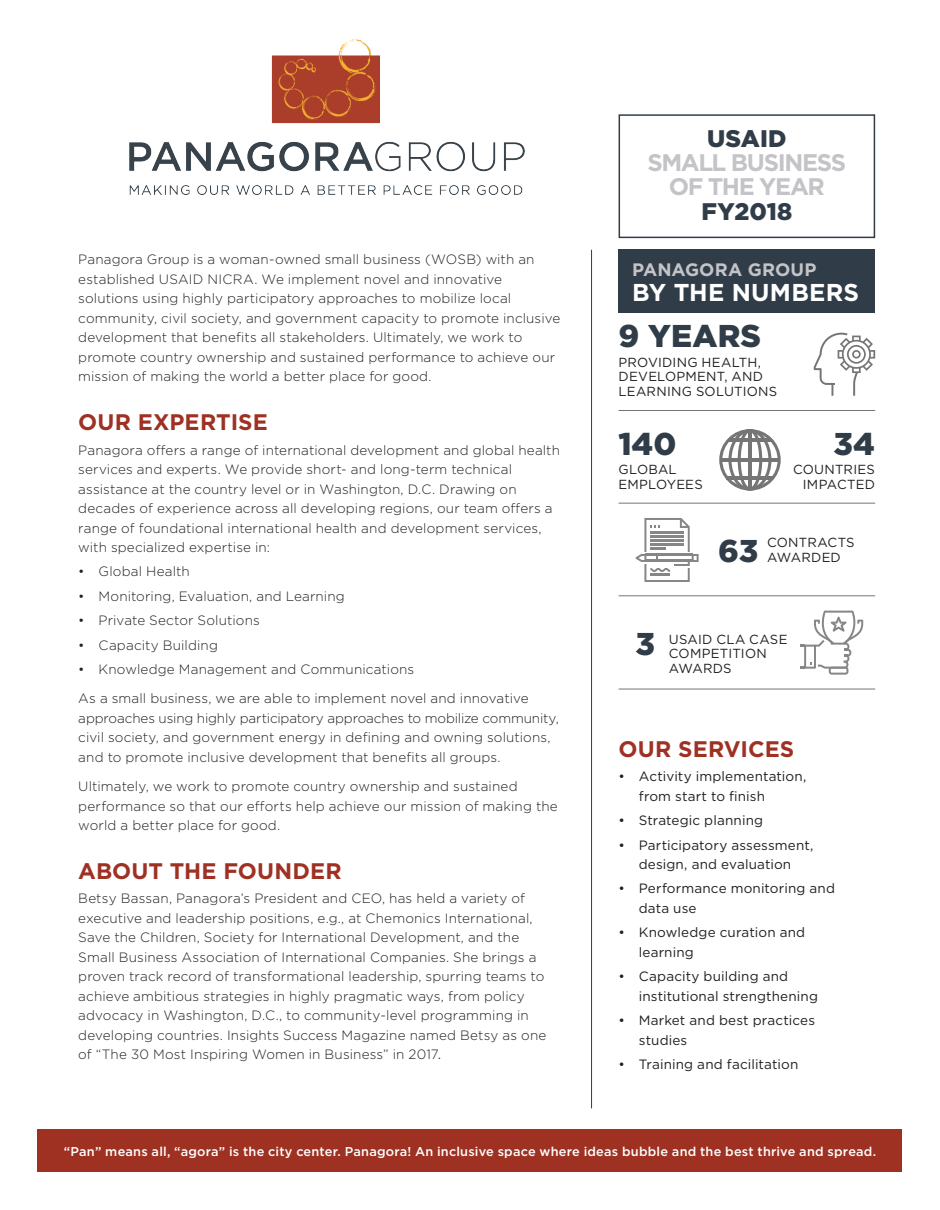
<style>
.page{position:relative;width:940px;height:1210px;background:#fff}
.page>*{position:absolute;margin:0;border:0;box-sizing:border-box;transform-origin:0 0}
.Text{font:900 31.5px "Gotham";letter-spacing:.005em;color:#303d48}
.Header_A{font:700 24.3px "Gotham";letter-spacing:.01em;color:#fff}
.Header_A-2{font:700 24px "Gotham";letter-spacing:-.055em;color:#c4c3c7}
.Text-2{font:900 24px "Gotham";letter-spacing:.005em;color:#303d48}
.Header_A-3{font:700 22.5px "Gotham";letter-spacing:.005em;color:#9e3123}
.Header_A-4{font:700 18px "Gotham";letter-spacing:.005em;color:#c4c3c7}
.Text_after_Header{font:300 13.5px/19.5px "Gotham";letter-spacing:.01em;color:#231f20}
.Text-3{font:300 13.5px/19.5px "Gotham";letter-spacing:.01em;color:#231f20}
.Sidebar_Text_indent{font:13.5px/19.5px "Gotham";letter-spacing:.01em;color:#231f20}
.Text_Indents{font:300 13.5px "Gotham";letter-spacing:.01em;color:#231f20}
.Text-4{font:13.2px/14.7px "Gotham";letter-spacing:.015em;color:#231f20}
.Footer_Text{font:500 12.75px "Gotham";letter-spacing:.015em;color:#fff}
</style>
<div class="page">
<div style="left:38px;top:1129px;width:864px;height:43px;background:#9e3122"></div>
<hr style="left:591px;top:250px;width:1px;height:858px;background:#303d48">
<hr style="left:618px;top:503px;width:257px;height:1px;background:#767576">
<hr style="left:618px;top:595px;width:257px;height:1px;background:#767576">
<hr style="left:618px;top:689px;width:257px;height:1px;background:#767576">
<svg style="left:719px;top:429px;width:61px;height:61px"></svg>
<hr style="left:748px;top:431px;width:3px;height:58px;background:#767576">
<hr style="left:728px;top:438px;width:43px;height:3px;background:#767576">
<hr style="left:727px;top:477px;width:46px;height:3px;background:#767576">
<hr style="left:720px;top:458px;width:59px;height:3px;background:#767576">
<svg style="left:635px;top:518px;width:63px;height:64px"></svg>
<hr style="left:650px;top:574px;width:20px;height:2px;background:#858687">
<hr style="left:618px;top:410px;width:257px;height:1px;background:#767576">
<svg style="left:813px;top:333px;width:62px;height:63px"></svg>
<div style="left:618px;top:114px;width:257px;height:124px;border:2px solid #303d48"></div>
<div style="left:618px;top:250px;width:257px;height:63px;background:#303d48"></div>
<svg style="left:800px;top:610px;width:63px;height:64px"></svg>
<img style="left:130px;top:40px;width:394px;height:155px">
<p class="Text-3" style="left:78px;top:249px;width:483px">Panagora Group is a woman-owned small business (WOSB) with an established USAID NICRA. We implement novel and innovative solutions using highly participatory approaches to mobilize local community, civil society, and government capacity to promote inclusive development that benefits all stakeholders. Ultimately, we work to promote country ownership and sustained performance to achieve our mission of making the world a better place for good.</p>
<p class="Header_A-3" style="left:78px;top:407px;width:191px">OUR EXPERTISE</p>
<p class="Text_after_Header" style="left:78px;top:440px;width:483px">Panagora offers a range of international development and global health services and experts. We provide short- and long-term technical assistance at the country level or in Washington, D.C. Drawing on decades of experience across all developing regions, our team offers a range of foundational international health and development services, with specialized expertise in:</p>
<p class="Text_Indents" style="left:78px;top:563px;width:113px">• Global Health</p>
<p class="Text_Indents" style="left:78px;top:587px;width:268px">• Monitoring, Evaluation, and Learning</p>
<p class="Text_Indents" style="left:78px;top:612px;width:183px">• Private Sector Solutions</p>
<p class="Text_Indents" style="left:78px;top:636px;width:141px">• Capacity Building</p>
<p class="Text_Indents" style="left:78px;top:660px;width:337px">• Knowledge Management and Communications</p>
<p class="Text-3" style="left:78px;top:688px;width:482px">As a small business, we are able to implement novel and innovative approaches using highly participatory approaches to mobilize community, civil society, and government energy in defining and owning solutions, and to promote inclusive development that benefits all groups.</p>
<p class="Text-3" style="left:78px;top:776px;width:481px">Ultimately, we work to promote country ownership and sustained performance so that our efforts help achieve our mission of making the world a better place for good.</p>
<p class="Header_A-3" style="left:78px;top:856px;width:265px">ABOUT THE FOUNDER</p>
<p class="Text_after_Header" style="left:78px;top:888px;width:469px">Betsy Bassan, Panagora’s President and CEO, has held a variety of executive and leadership positions, e.g., at Chemonics International, Save the Children, Society for International Development, and the Small Business Association of International Companies. She brings a proven track record of transformational leadership, spurring teams to achieve ambitious strategies in highly pragmatic ways, from policy advocacy in Washington, D.C., to community-level programming in developing countries. Insights Success Magazine named Betsy as one of “The 30 Most Inspiring Women in Business” in 2017.</p>
<p class="Text-2" style="left:707px;top:122px;width:81px">USAID</p>
<p class="Header_A-2" style="left:647px;top:147px;width:200px">SMALL BUSINESS</p>
<p class="Header_A-2" style="left:669px;top:171px;width:158px">OF THE YEAR</p>
<p class="Text-2" style="left:701px;top:195px;width:92px">FY2018</p>
<p class="Header_A-4" style="left:632px;top:258px;width:186px">PANAGORA GROUP</p>
<p class="Header_A" style="left:632px;top:276px;width:229px">BY THE NUMBERS</p>
<p class="Text" style="left:618px;top:314px;width:144px">9 YEARS</p>
<p class="Text-4" style="left:618px;top:354px;width:160px">PROVIDING HEALTH,<br>DEVELOPMENT, AND<br>LEARNING SOLUTIONS</p>
<p class="Text" style="left:618px;top:422px;width:59px">140</p>
<p class="Text-4" style="left:618px;top:462px;width:60px">GLOBAL</p>
<p class="Text-4" style="left:618px;top:476px;width:86px">EMPLOYEES</p>
<p class="Text" style="left:833px;top:422px;width:43px">34</p>
<p class="Text-4" style="left:793px;top:462px;width:83px;text-align:right">COUNTRIES<br>IMPACTED</p>
<p class="Text" style="left:718px;top:529px;width:42px">63</p>
<p class="Text-4" style="left:767px;top:535px;width:89px">CONTRACTS<br>AWARDED</p>
<p class="Text" style="left:635px;top:621px;width:21px">3</p>
<p class="Text-4" style="left:669px;top:631px;width:120px">USAID CLA CASE</p>
<p class="Text-4" style="left:669px;top:646px;width:99px">COMPETITION</p>
<p class="Text-4" style="left:669px;top:660px;width:64px">AWARDS</p>
<p class="Header_A-3" style="left:618px;top:734px;width:177px">OUR SERVICES</p>
<p class="Sidebar_Text_indent" style="left:639px;top:766px;width:169px;text-indent:-20px">• Activity implementation, from start to finish</p>
<p class="Sidebar_Text_indent" style="left:618px;top:810px;width:146px">• Strategic planning</p>
<p class="Sidebar_Text_indent" style="left:618px;top:834px;width:196px;text-align:center">• Participatory assessment, design, and evaluation</p>
<p class="Sidebar_Text_indent" style="left:639px;top:878px;width:198px;text-indent:-20px">• Performance monitoring and data use</p>
<p class="Sidebar_Text_indent" style="left:639px;top:922px;width:168px;text-indent:-20px">• Knowledge curation and learning</p>
<p class="Sidebar_Text_indent" style="left:639px;top:966px;width:181px;text-indent:-20px">• Capacity building and institutional strengthening</p>
<p class="Sidebar_Text_indent" style="left:639px;top:1010px;width:178px;text-indent:-20px">• Market and best practices studies</p>
<p class="Sidebar_Text_indent" style="left:618px;top:1054px;width:181px">• Training and facilitation</p>
<p class="Footer_Text" style="left:64px;top:1143px;width:814px">“Pan” means all, “agora” is the city center. Panagora! An inclusive space where ideas bubble and the best thrive and spread.</p>
</div>
